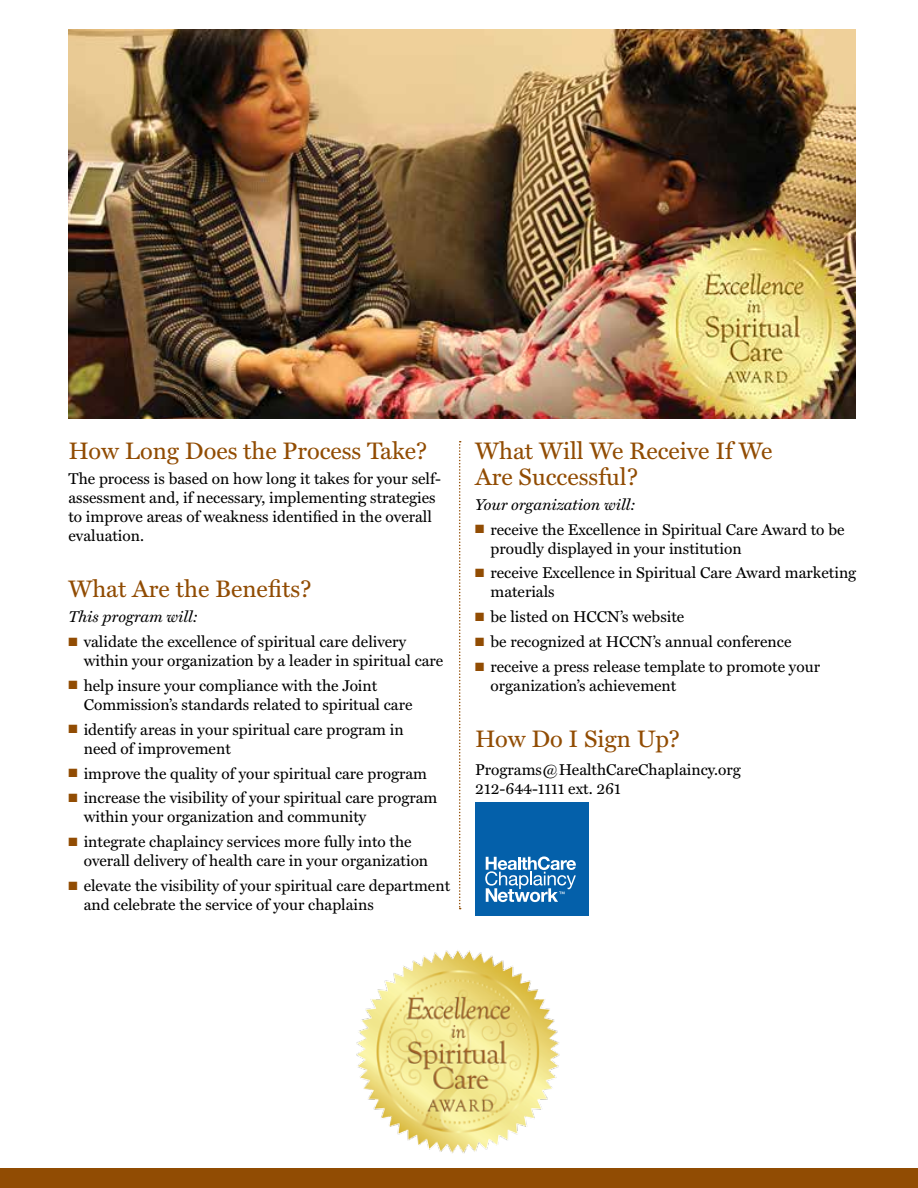
<style>
.page{position:relative;width:918px;height:1188px;background:#fff}
.page>*{position:absolute;margin:0;border:0;box-sizing:border-box;transform-origin:0 0}
.t1{font:24px/25.5px "Miller Text";color:#914c03}
.t2{font:15.75px/18.9px "Miller Text";color:#000}
.t3{font:italic 15.75px "Miller Text";color:#000}
.s1{color:#914c03}
</style>
<div class="page">
<img style="left:356px;top:950px;width:204px;height:203px">
<div style="left:0;top:1168px;width:918px;height:20px;background:#914c03"></div>
<div style="left:475px;top:802px;width:114px;height:113px;background:#0460aa"></div>
<svg style="left:485px;top:856px;width:91px;height:46px"></svg>
<img style="left:68px;top:29px;width:788px;height:390px">
<svg style="left:459px;top:441px;width:2px;height:468px"></svg>
<h1 class="t1" style="left:68px;top:438px;width:361px">How Long Does the Process Take?</h1>
<p class="t2" style="left:68px;top:469px;width:374px">The process is based on how long it takes for your self&shy;assessment and, if necessary, implementing strategies to improve areas of weakness identified in the overall evaluation.</p>
<h1 class="t1" style="left:68px;top:576px;width:245px">What Are the Benefits?</h1>
<p class="t3" style="left:68px;top:608px;width:131px">This program will:</p>
<p class="t2" style="left:84px;top:632px;width:361px;text-indent:-15px"><span class="s1">■</span> validate the excellence of spiritual care delivery within your organization by a leader in spiritual care</p>
<p class="t2" style="left:84px;top:676px;width:330px;text-indent:-15px"><span class="s1">■</span> help insure your compliance with the Joint<br>Commission’s standards related to spiritual care</p>
<p class="t2" style="left:84px;top:720px;width:321px;text-indent:-15px"><span class="s1">■</span> identify areas in your spiritual care program in need of improvement</p>
<p class="t2" style="left:68px;top:764px;width:360px"><span class="s1">■</span> improve the quality of your spiritual care program</p>
<p class="t2" style="left:84px;top:788px;width:355px;text-indent:-15px"><span class="s1">■</span> increase the visibility of your spiritual care program within your organization and community</p>
<p class="t2" style="left:84px;top:832px;width:346px;text-indent:-15px"><span class="s1">■</span> integrate chaplaincy services more fully into the overall delivery of health care in your organization</p>
<p class="t2" style="left:84px;top:876px;width:368px;text-indent:-15px"><span class="s1">■</span> elevate the visibility of your spiritual care department and celebrate the service of your chaplains</p>
<h1 class="t1" style="left:475px;top:438px;width:299px">What Will We Receive If We<br>Are Successful?</h1>
<p class="t3" style="left:475px;top:495px;width:162px">Your organization will:</p>
<p class="t2" style="left:491px;top:520px;width:356px;text-indent:-15px"><span class="s1">■</span> receive the Excellence in Spiritual Care Award to be proudly displayed in your institution</p>
<p class="t2" style="left:491px;top:563px;width:367px;text-indent:-15px"><span class="s1">■</span> receive Excellence in Spiritual Care Award marketing materials</p>
<p class="t2" style="left:475px;top:607px;width:211px"><span class="s1">■</span> be listed on HCCN’s website</p>
<p class="t2" style="left:475px;top:632px;width:318px"><span class="s1">■</span> be recognized at HCCN’s annual conference</p>
<p class="t2" style="left:491px;top:657px;width:331px;text-indent:-15px"><span class="s1">■</span> receive a press release template to promote your organization’s achievement</p>
<h1 class="t1" style="left:475px;top:726px;width:207px">How Do I Sign Up?</h1>
<p class="t2" style="left:475px;top:760px;width:267px">Programs@HealthCareChaplaincy.org<br>212-644-1111 ext. 261</p>
</div>
